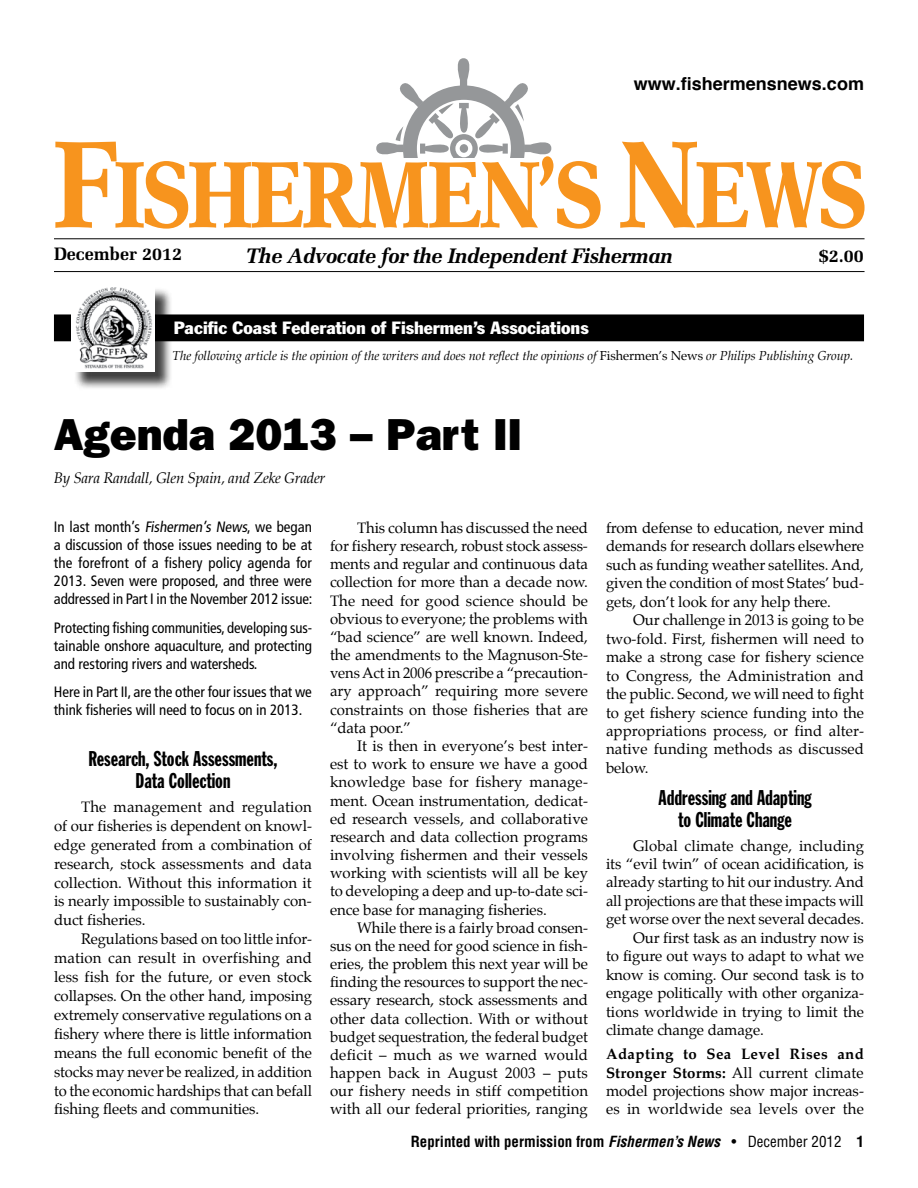
<style>
.page{position:relative;width:918px;height:1188px;background:#fff}
.page>*{position:absolute;margin:0;border:0;box-sizing:border-box;transform-origin:0 0}
.t1{font:800 45px "Franklin Gothic";color:#000}
.t2{font:21px/21.9px "Franklin Gothic Extra Cond";color:#000;text-align:center}
.t3{font:italic 700 21px "Melior";letter-spacing:-.03em;color:#000}
.t4{font:700 18px "Helvetica";color:#000}
.t5{font:700 18px "Melior";color:#000}
.t6{font:condensed 17.55px "Franklin Gothic";color:#fff;scale:1.12 1}
.t7{font:15px/18.1px "Palatino";letter-spacing:-.005em;color:#000;text-align:justify}
.t8{font:condensed 15px/18px "Frutiger";letter-spacing:-.005em;color:#000;text-align:justify}
.t9{font:700 condensed 15px "Helvetica";color:#000}
.t10{font:italic 15px "Palatino";letter-spacing:-.02em;color:#000}
.t11{font:italic 12.75px "Palatino";letter-spacing:-.005em;color:#000}
.s1{font-style:normal}
.s2{font-weight:700}
.s3{font-style:italic}
.s4{font-weight:400}
</style>
<div class="page">
<div style="left:54px;top:315px;width:810px;height:26px;background:#000"></div>
<div style="left:54px;top:314px;width:810px;height:27px;border:1px solid #000"></div>
<div style="left:74px;top:287px;width:99px;height:103px;background:#000;opacity:.75"></div>
<img style="left:72px;top:287px;width:82px;height:85px">
<hr style="left:54px;top:238px;width:811px;height:1px;background:#000">
<hr style="left:54px;top:271px;width:811px;height:1px;background:#000">
<svg style="left:620px;top:142px;width:245px;height:87px"></svg>
<svg style="left:55px;top:58px;width:546px;height:171px"></svg>
<p class="t4" style="left:634px;top:73px;width:232px">www.fishermensnews.com</p>
<p class="t5" style="left:54px;top:242px;width:130px">December 2012</p>
<h2 class="t3" style="left:246px;top:243px;width:429px">The Advocate for the Independent Fisherman</h2>
<p class="t5" style="left:819px;top:245px;width:47px">$2.00</p>
<p class="t6" style="left:174px;top:317px;width:372px">Pacific Coast Federation of Fishermen’s Associations</p>
<p class="t11" style="left:172px;top:346px;width:682px">The following article is the opinion of the writers and does not reflect the opinions of <span class="s1">Fishermen’s News</span> or Philips Publishing Group.</p>
<h1 class="t1" style="left:54px;top:409px;width:470px">Agenda 2013 – Part II</h1>
<p class="t10" style="left:54px;top:466px;width:273px">By Sara Randall, Glen Spain, and Zeke Grader</p>
<p class="t8" style="left:54px;top:518px;width:260px">In last month’s Fishermen’s News, we began a discussion of those issues needing to be at the forefront of a fishery policy agenda for 2013. Seven were proposed, and three were addressed in Part I in the November 2012 issue:</p>
<p class="t8" style="left:54px;top:619px;width:260px">Protecting fishing communities, developing sus&shy;tainable onshore aquaculture, and protecting and restoring rivers and watersheds.</p>
<p class="t8" style="left:54px;top:683px;width:260px">Here in Part II, are the other four issues that we think fisheries will need to focus on in 2013.</p>
<h2 class="t2" style="left:88px;top:747px;width:191px">Research, Stock Assessments,<br>Data Collection</h2>
<p class="t7" style="left:54px;top:797px;width:260px;line-height:18.9px;text-indent:27px">The management and regulation of our fisheries is dependent on knowl&shy;edge generated from a combination of research, stock assessments and data collection. Without this information it is nearly impossible to sustainably con&shy;duct fisheries.</p>
<p class="t7" style="left:54px;top:930px;width:260px;line-height:18.9px;text-indent:27px">Regulations based on too little infor&shy;mation can result in overfishing and less fish for the future, or even stock collapses. On the other hand, imposing extremely conservative regulations on a fishery where there is little information means the full economic benefit of the stocks may never be realized, in addition to the economic hardships that can befall fishing fleets and communities.</p>
<p class="t7" style="left:330px;top:519px;width:260px;text-indent:27px">This column has discussed the need for fishery research, robust stock assess&shy;ments and regular and continuous data collection for more than a decade now.<br>The need for good science should be obvious to everyone; the problems with “bad science” are well known. Indeed, the amendments to the Magnuson-Ste&shy;vens Act in 2006 prescribe a “precaution&shy;ary approach” requiring more severe constraints on those fisheries that are “data poor.”</p>
<p class="t7" style="left:330px;top:737px;width:260px;text-indent:27px">It is then in everyone’s best inter&shy;est to work to ensure we have a good knowledge base for fishery manage&shy;ment. Ocean instrumentation, dedicat&shy;ed research vessels, and collaborative research and data collection programs involving fishermen and their vessels working with scientists will all be key to developing a deep and up-to-date sci&shy;ence base for managing fisheries.</p>
<p class="t7" style="left:330px;top:918px;width:260px;text-indent:27px">While there is a fairly broad consen&shy;sus on the need for good science in fish&shy;eries, the problem this next year will be finding the resources to support the nec&shy;essary research, stock assessments and other data collection. With or without budget sequestration, the federal budget deficit – much as we warned would happen back in August 2003 – puts our fishery needs in stiff competition with all our federal priorities, ranging</p>
<p class="t7" style="left:606px;top:519px;width:260px">from defense to education, never mind demands for research dollars elsewhere such as funding weather satellites. And, given the condition of most States’ bud&shy;gets, don’t look for any help there.</p>
<p class="t7" style="left:606px;top:611px;width:260px;text-indent:27px">Our challenge in 2013 is going to be two-fold. First, fishermen will need to make a strong case for fishery science to Congress, the Administration and the public. Second, we will need to fight to get fishery science funding into the appropriations process, or find alter&shy;native funding methods as discussed below.</p>
<h2 class="t2" style="left:659px;top:787px;width:154px;line-height:21.5px">Addressing and Adapting to Climate Change</h2>
<p class="t7" style="left:633px;top:836px;width:233px">Global climate change, including</p>
<p class="t7" style="left:606px;top:855px;width:259px">its “evil twin” of ocean acidification, is</p>
<p class="t7" style="left:606px;top:873px;width:259px">already starting to hit our industry. And</p>
<p class="t7" style="left:606px;top:892px;width:259px">all projections are that these impacts will</p>
<p class="t7" style="left:606px;top:910px;width:260px">get worse over the next several decades.</p>
<p class="t7" style="left:633px;top:929px;width:232px">Our first task as an industry now is</p>
<p class="t7" style="left:606px;top:947px;width:259px">to figure out ways to adapt to what we</p>
<p class="t7" style="left:606px;top:966px;width:259px">know is coming. Our second task is to</p>
<p class="t7" style="left:606px;top:984px;width:259px">engage politically with other organiza-</p>
<p class="t7" style="left:606px;top:1002px;width:260px">tions worldwide in trying to limit the</p>
<p class="t7" style="left:606px;top:1021px;width:159px">climate change damage.</p>
<p class="t7" style="left:606px;top:1045px;width:260px"><span class="s2">Adapting to Sea Level Rises and Stronger Storms:</span> All current climate model projections show major increas&shy;es in worldwide sea levels over the</p>
<p class="t9" style="left:411px;top:1132px;width:455px">Reprinted with permission from <span class="s3">Fishermen’s News</span> <span class="s4">• December 2012</span> 1</p>
</div>
